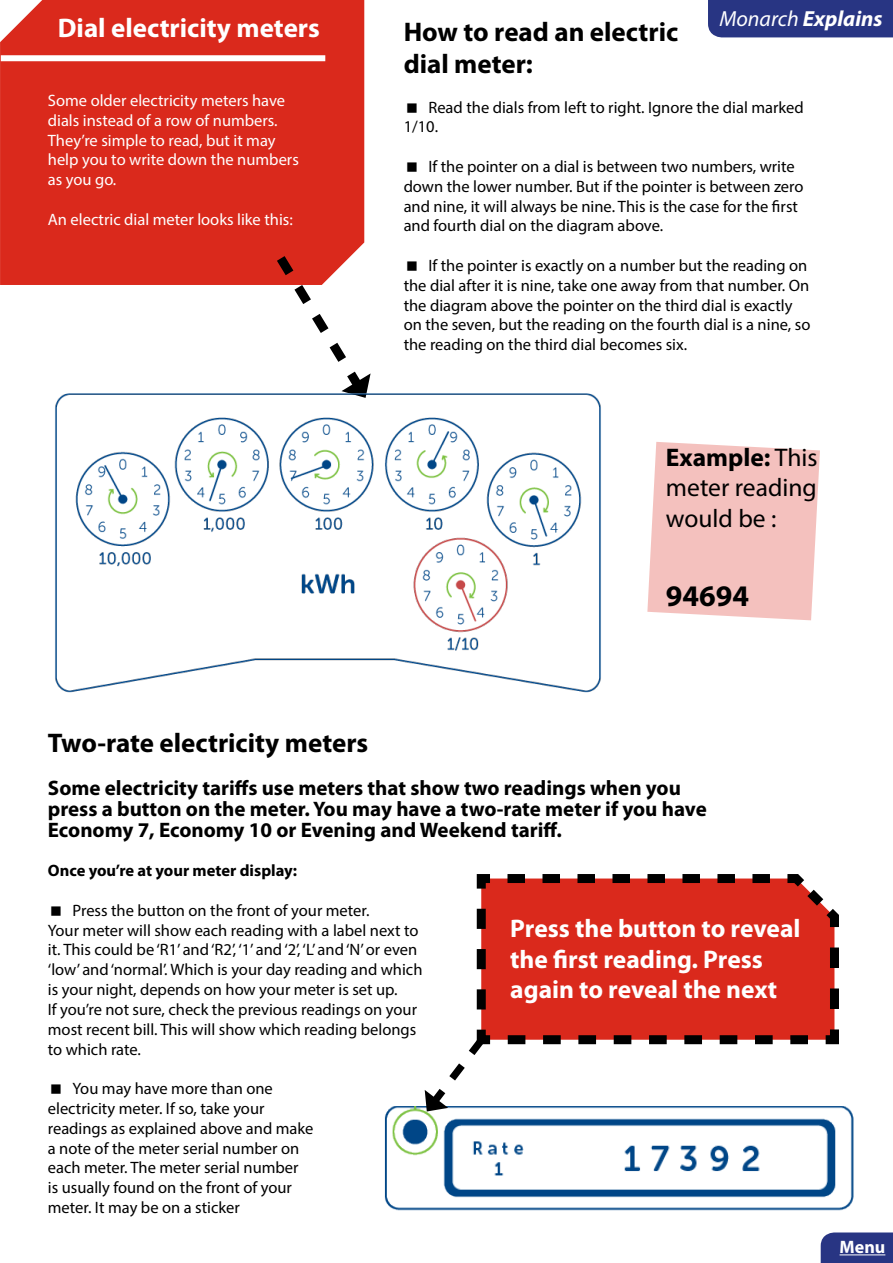
<style>
.page{position:relative;width:893px;height:1263px;background:#fff}
.page>*{position:absolute;margin:0;border:0;box-sizing:border-box;transform-origin:0 0}
.t1{font:700 30px "Myriad Pro";color:#000}
.t2{font:700 27px/32.4px "Myriad Pro";color:#000}
.t3{font:700 27px "Myriad Pro";color:#fff}
.t4{font:700 25.5px/30.6px "Myriad Pro";color:#fff}
.t5{font:25.5px/30.6px "Myriad Pro";color:#000;text-align:justify}
.t6{font:italic 700 21.9px "Myriad Pro";color:#fff}
.t7{font:700 21px/21px "Myriad Pro";color:#000}
.t8{font:700 18px "Myriad Pro";color:#fff}
.t9{font:16.5px/19.8px "Myriad Pro";color:#000}
.t10{font:16.5px/19.8px "Myriad Pro";color:#fff}
.t11{font:700 16.5px "Myriad Pro";color:#000}
.s1{font-weight:400}
.s2{font-weight:700}
</style>
<div class="page">
<div style="left:708px;top:0;width:185px;height:37px;background:#283583"></div>
<svg style="left:647px;top:442px;width:173px;height:178px;background:#f5c6c4"></svg>
<div style="left:0;top:0;width:364px;height:285px;background:#da291c"></div>
<div style="left:1px;top:55px;width:324px;height:6px;background:#fff"></div>
<svg style="left:268px;top:246px;width:103px;height:139px"></svg>
<img style="left:55px;top:385px;width:546px;height:308px">
<img style="left:384px;top:1106px;width:470px;height:105px">
<svg style="left:476px;top:874px;width:363px;height:171px;background:#cc3227"></svg>
<svg style="left:423px;top:1030px;width:68px;height:84px"></svg>
<svg style="left:821px;top:1232px;width:72px;height:31px;background:#303d88"></svg>
<hr style="left:839px;top:1254px;width:46px;height:1px;background:#fff">
<h2 class="t3" style="left:58px;top:11px;width:264px">Dial electricity meters</h2>
<p class="t10" style="left:48px;top:90px;width:252px">Some older electricity meters have dials instead of a row of numbers.<br>They’re simple to read, but it may help you to write down the numbers as you go.</p>
<p class="t10" style="left:48px;top:209px;width:246px">An electric dial meter looks like this:</p>
<h3 class="t6" style="left:719px;top:4px;width:165px"><span class="s1">Monarch</span> Explains</h3>
<h2 class="t2" style="left:404px;top:14px;width:276px">How to read an electric dial meter:</h2>
<p class="t9" style="left:404px;top:97px;width:402px;text-indent:25px">Read the dials from left to right. Ignore the dial marked<br>1/10.</p>
<p class="t9" style="left:404px;top:156px;width:401px;text-indent:25px">If the pointer on a dial is between two numbers, write down the lower number. But if the pointer is between zero and nine, it will always be nine. This is the case for the first and fourth dial on the diagram above.</p>
<p class="t9" style="left:404px;top:255px;width:408px;text-indent:25px">If the pointer is exactly on a number but the reading on the dial after it is nine, take one away from that number. On the diagram above the pointer on the third dial is exactly on the seven, but the reading on the fourth dial is a nine, so the reading on the third dial becomes six.</p>
<h3 class="t5" style="left:666px;top:441px;width:153px"><span class="s2">Example:</span> This meter reading would be :</h3>
<h1 class="t1" style="left:666px;top:576px;width:85px">94694</h1>
<h2 class="t2" style="left:48px;top:725px;width:322px">Two-rate electricity meters</h2>
<p class="t7" style="left:48px;top:776px;width:660px">Some electricity tariffs use meters that show two readings when you press a button on the meter. You may have a two-rate meter if you have<br>Economy 7, Economy 10 or Evening and Weekend tariff.</p>
<p class="t11" style="left:48px;top:860px;width:251px">Once you’re at your meter display:</p>
<p class="t9" style="left:48px;top:900px;width:376px;text-indent:25px">Press the button on the front of your meter.<br>Your meter will show each reading with a label next to it. This could be ‘R1’ and ‘R2’, ‘1’ and ‘2’, ‘L’ and ‘N’ or even ‘low’ and ‘normal’. Which is your day reading and which is your night, depends on how your meter is set up.<br>If you’re not sure, check the previous readings on your most recent bill. This will show which reading belongs to which rate.</p>
<p class="t9" style="left:48px;top:1078px;width:267px;text-indent:25px">You may have more than one electricity meter. If so, take your readings as explained above and make a note of the meter serial number on each meter. The meter serial number<br>is usually found on the front of your meter. It may be on a sticker</p>
<h3 class="t4" style="left:510px;top:912px;width:292px">Press the button to reveal the first reading. Press again to reveal the next</h3>
<p class="t8" style="left:839px;top:1235px;width:47px">Menu</p>
</div>
